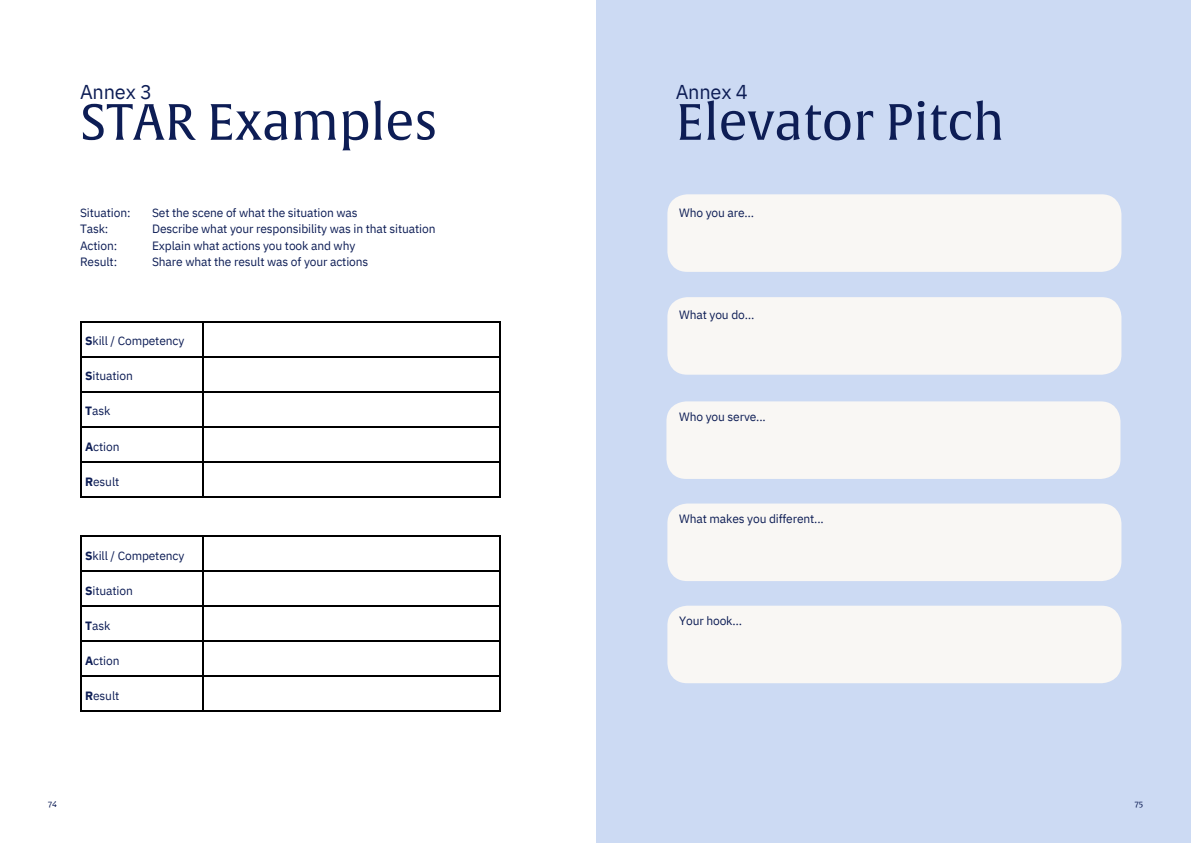
<style>
.page{position:relative;width:1191px;height:843px;background:#fff}
.page>*{position:absolute;margin:0;border:0;box-sizing:border-box;transform-origin:0 0}
.t1{font:50px "Alverata";color:#0d1d55}
.t2{font:20px "IBM Plex Sans";letter-spacing:-.01em;color:#0d1d55}
.t3{font:12px/16.5px "IBM Plex Sans";letter-spacing:-.01em;color:#0d1d55}
.t4{font:8px "Alverata";color:#0d1d55}
.s1{font-weight:700}
</style>
<div class="page">
<hr style="left:81px;top:321px;width:122px;height:1px;background:#000">
<hr style="left:81px;top:322px;width:1px;height:34px;background:#000">
<hr style="left:203px;top:321px;width:298px;height:1px;background:#000">
<hr style="left:202px;top:322px;width:1px;height:34px;background:#000">
<hr style="left:500px;top:322px;width:1px;height:34px;background:#000">
<hr style="left:81px;top:356px;width:122px;height:1px;background:#000">
<hr style="left:81px;top:357px;width:1px;height:34px;background:#000">
<hr style="left:203px;top:356px;width:298px;height:1px;background:#000">
<hr style="left:202px;top:357px;width:1px;height:34px;background:#000">
<hr style="left:500px;top:357px;width:1px;height:34px;background:#000">
<hr style="left:81px;top:391px;width:122px;height:1px;background:#000">
<hr style="left:81px;top:392px;width:1px;height:34px;background:#000">
<hr style="left:203px;top:391px;width:298px;height:1px;background:#000">
<hr style="left:202px;top:392px;width:1px;height:34px;background:#000">
<hr style="left:500px;top:392px;width:1px;height:34px;background:#000">
<hr style="left:81px;top:426px;width:122px;height:1px;background:#000">
<hr style="left:81px;top:427px;width:1px;height:34px;background:#000">
<hr style="left:203px;top:426px;width:298px;height:1px;background:#000">
<hr style="left:202px;top:427px;width:1px;height:34px;background:#000">
<hr style="left:500px;top:427px;width:1px;height:34px;background:#000">
<hr style="left:81px;top:461px;width:122px;height:1px;background:#000">
<hr style="left:81px;top:462px;width:1px;height:34px;background:#000">
<hr style="left:203px;top:461px;width:298px;height:1px;background:#000">
<hr style="left:202px;top:462px;width:1px;height:34px;background:#000">
<hr style="left:500px;top:462px;width:1px;height:34px;background:#000">
<hr style="left:81px;top:496px;width:122px;height:1px;background:#000">
<hr style="left:203px;top:496px;width:298px;height:1px;background:#000">
<hr style="left:81px;top:535px;width:122px;height:1px;background:#000">
<hr style="left:81px;top:536px;width:1px;height:34px;background:#000">
<hr style="left:203px;top:535px;width:298px;height:1px;background:#000">
<hr style="left:202px;top:536px;width:1px;height:34px;background:#000">
<hr style="left:500px;top:536px;width:1px;height:34px;background:#000">
<hr style="left:81px;top:570px;width:122px;height:1px;background:#000">
<hr style="left:81px;top:571px;width:1px;height:34px;background:#000">
<hr style="left:203px;top:570px;width:298px;height:1px;background:#000">
<hr style="left:202px;top:571px;width:1px;height:34px;background:#000">
<hr style="left:500px;top:571px;width:1px;height:34px;background:#000">
<hr style="left:81px;top:605px;width:122px;height:1px;background:#000">
<hr style="left:81px;top:606px;width:1px;height:34px;background:#000">
<hr style="left:203px;top:605px;width:298px;height:1px;background:#000">
<hr style="left:202px;top:606px;width:1px;height:34px;background:#000">
<hr style="left:500px;top:606px;width:1px;height:34px;background:#000">
<hr style="left:81px;top:640px;width:122px;height:1px;background:#000">
<hr style="left:81px;top:641px;width:1px;height:34px;background:#000">
<hr style="left:203px;top:640px;width:298px;height:1px;background:#000">
<hr style="left:202px;top:641px;width:1px;height:34px;background:#000">
<hr style="left:500px;top:641px;width:1px;height:34px;background:#000">
<hr style="left:81px;top:675px;width:122px;height:1px;background:#000">
<hr style="left:81px;top:676px;width:1px;height:34px;background:#000">
<hr style="left:203px;top:675px;width:298px;height:1px;background:#000">
<hr style="left:202px;top:676px;width:1px;height:34px;background:#000">
<hr style="left:500px;top:676px;width:1px;height:34px;background:#000">
<hr style="left:81px;top:710px;width:122px;height:1px;background:#000">
<hr style="left:203px;top:710px;width:298px;height:1px;background:#000">
<div style="left:596px;top:0;width:594px;height:842px;background:#ccdaf3"></div>
<div style="left:667px;top:297px;width:454px;height:77px;background:#f9f7f4;border-radius:20px"></div>
<div style="left:666px;top:401px;width:454px;height:78px;background:#f9f7f4;border-radius:20px"></div>
<div style="left:667px;top:503px;width:454px;height:78px;background:#f9f7f4;border-radius:20px"></div>
<div style="left:667px;top:605px;width:454px;height:78px;background:#f9f7f4;border-radius:20px"></div>
<div style="left:667px;top:194px;width:454px;height:78px;background:#f9f7f4;border-radius:20px"></div>
<p class="t2" style="left:80px;top:79px;width:74px">Annex 3</p>
<p class="t1" style="left:80px;top:100px;width:359px">STAR Examples</p>
<p class="t3" style="left:80px;top:204px;width:52px">Situation:<br>Task:<br>Action:<br>Result:</p>
<p class="t3" style="left:152px;top:204px;width:285px">Set the scene of what the situation was<br>Describe what your responsibility was in that situation Explain what actions you took and why<br>Share what the result was of your actions</p>
<p class="t3" style="left:85px;top:332px;width:101px"><span class="s1">S</span>kill / Competency</p>
<p class="t3" style="left:85px;top:367px;width:49px"><span class="s1">S</span>ituation</p>
<p class="t3" style="left:85px;top:402px;width:27px"><span class="s1">T</span>ask</p>
<p class="t3" style="left:85px;top:437px;width:36px"><span class="s1">A</span>ction</p>
<p class="t3" style="left:85px;top:472px;width:36px"><span class="s1">R</span>esult</p>
<h1 class="t3" style="left:85px;top:546px;width:101px"><span class="s1">S</span>kill / Competency</h1>
<p class="t3" style="left:85px;top:581px;width:49px"><span class="s1">S</span>ituation</p>
<p class="t3" style="left:85px;top:616px;width:27px"><span class="s1">T</span>ask</p>
<p class="t3" style="left:85px;top:651px;width:36px"><span class="s1">A</span>ction</p>
<p class="t3" style="left:85px;top:686px;width:36px"><span class="s1">R</span>esult</p>
<p class="t2" style="left:675px;top:79px;width:74px">Annex 4</p>
<p class="t1" style="left:675px;top:100px;width:330px">Elevator Pitch</p>
<p class="t3" style="left:679px;top:204px;width:77px">Who you are…</p>
<p class="t3" style="left:679px;top:306px;width:77px">What you do…</p>
<p class="t3" style="left:679px;top:408px;width:88px">Who you serve...</p>
<p class="t3" style="left:679px;top:510px;width:146px">What makes you different...</p>
<p class="t3" style="left:679px;top:612px;width:64px">Your hook…</p>
<h1 class="t4" style="left:48px;top:800px;width:10px">74</h1>
<p class="t4" style="left:1134px;top:800px;width:10px">75</p>
</div>
